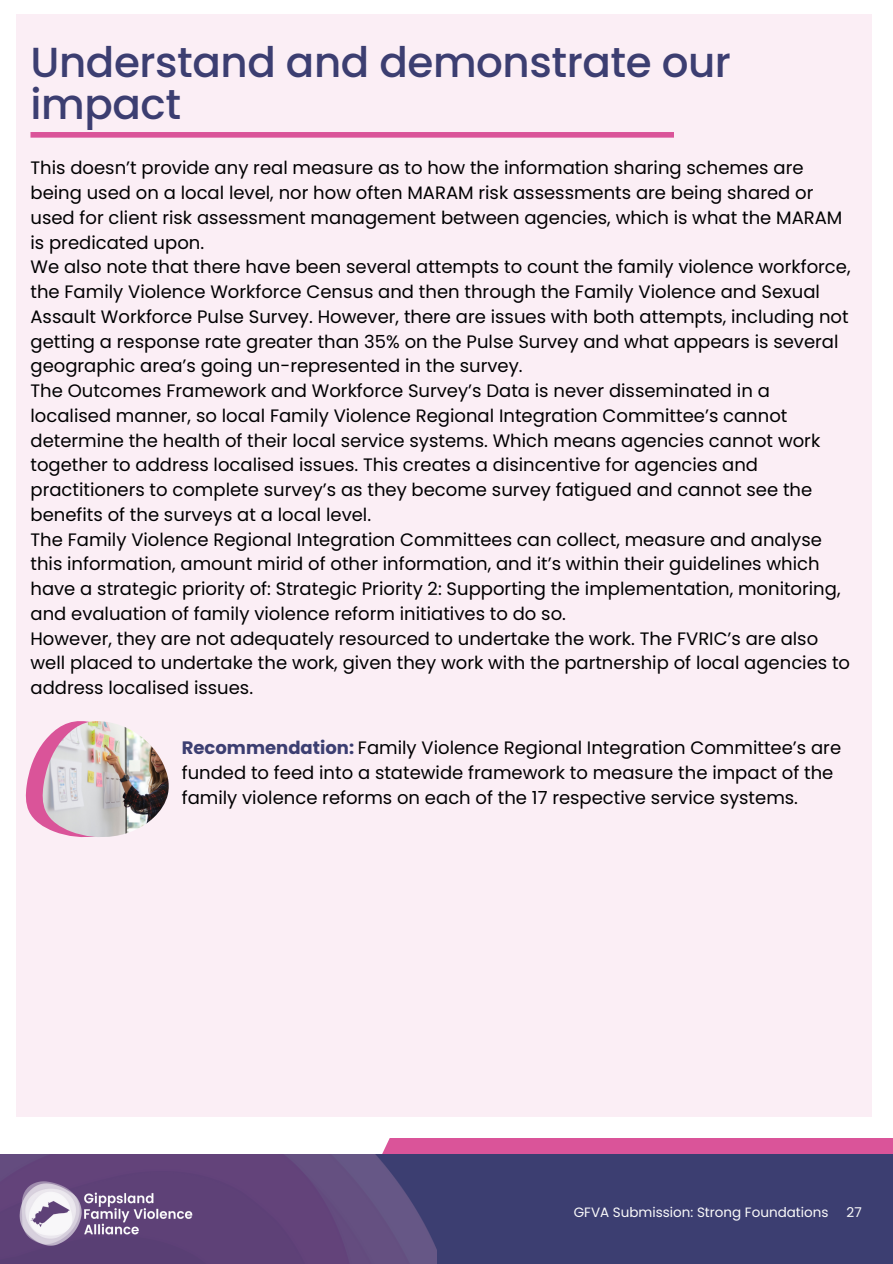
<style>
.page{position:relative;width:893px;height:1264px;background:#fff}
.page>*{position:absolute;margin:0;border:0;box-sizing:border-box;transform-origin:0 0}
.t1{font:500 42px/41.7px "Poppins";letter-spacing:-.01em;color:#3c3e71}
.t2{font:18px/24.8px "Poppins";color:#000001}
.t3{font:13.5px "Poppins";color:#fafafa}
.s1{font-weight:700;color:#3c3e71}
</style>
<div class="page">
<div style="left:382px;top:1138px;width:510px;height:15px;background:#da5499"></div>
<div style="left:0;top:1153px;width:892px;height:110px;background:#3c3e71"></div>
<img style="left:0;top:1154px;width:437px;height:109px">
<img style="left:16px;top:1179px;width:179px;height:68px">
<div style="left:16px;top:15px;width:855px;height:1102px;background:#fbeef5"></div>
<div style="left:30px;top:132px;width:644px;height:6px;background:#da5499"></div>
<svg style="left:25px;top:744px;width:57px;height:94px"></svg>
<img style="left:42px;top:721px;width:127px;height:116px">
<h1 class="t1" style="left:30px;top:42px;width:702px">Understand and demonstrate our impact</h1>
<p class="t2" style="left:30px;top:155px;width:821px">This doesn’t provide any real measure as to how the information sharing schemes are being used on a local level, nor how often MARAM risk assessments are being shared or used for client risk assessment management between agencies, which is what the MARAM is predicated upon.<br>We also note that there have been several attempts to count the family violence workforce, the Family Violence Workforce Census and then through the Family Violence and Sexual Assault Workforce Pulse Survey. However, there are issues with both attempts, including not getting a response rate greater than 35% on the Pulse Survey and what appears is several geographic area’s going un-represented in the survey.<br>The Outcomes Framework and Workforce Survey’s Data is never disseminated in a localised manner, so local Family Violence Regional Integration Committee’s cannot determine the health of their local service systems. Which means agencies cannot work together to address localised issues. This creates a disincentive for agencies and practitioners to complete survey’s as they become survey fatigued and cannot see the benefits of the surveys at a local level.<br>The Family Violence Regional Integration Committees can collect, measure and analyse this information, amount mirid of other information, and it’s within their guidelines which have a strategic priority of: Strategic Priority 2: Supporting the implementation, monitoring, and evaluation of family violence reform initiatives to do so.<br>However, they are not adequately resourced to undertake the work. The FVRIC’s are also well placed to undertake the work, given they work with the partnership of local agencies to address localised issues.</p>
<p class="t2" style="left:182px;top:735px;width:661px"><span class="s1">Recommendation:</span> Family Violence Regional Integration Committee’s are funded to feed into a statewide framework to measure the impact of the family violence reforms on each of the 17 respective service systems.</p>
<p class="t3" style="left:573px;top:1202px;width:256px">GFVA Submission: Strong Foundations</p>
<p class="t3" style="left:846px;top:1202px;width:17px">27</p>
</div>
